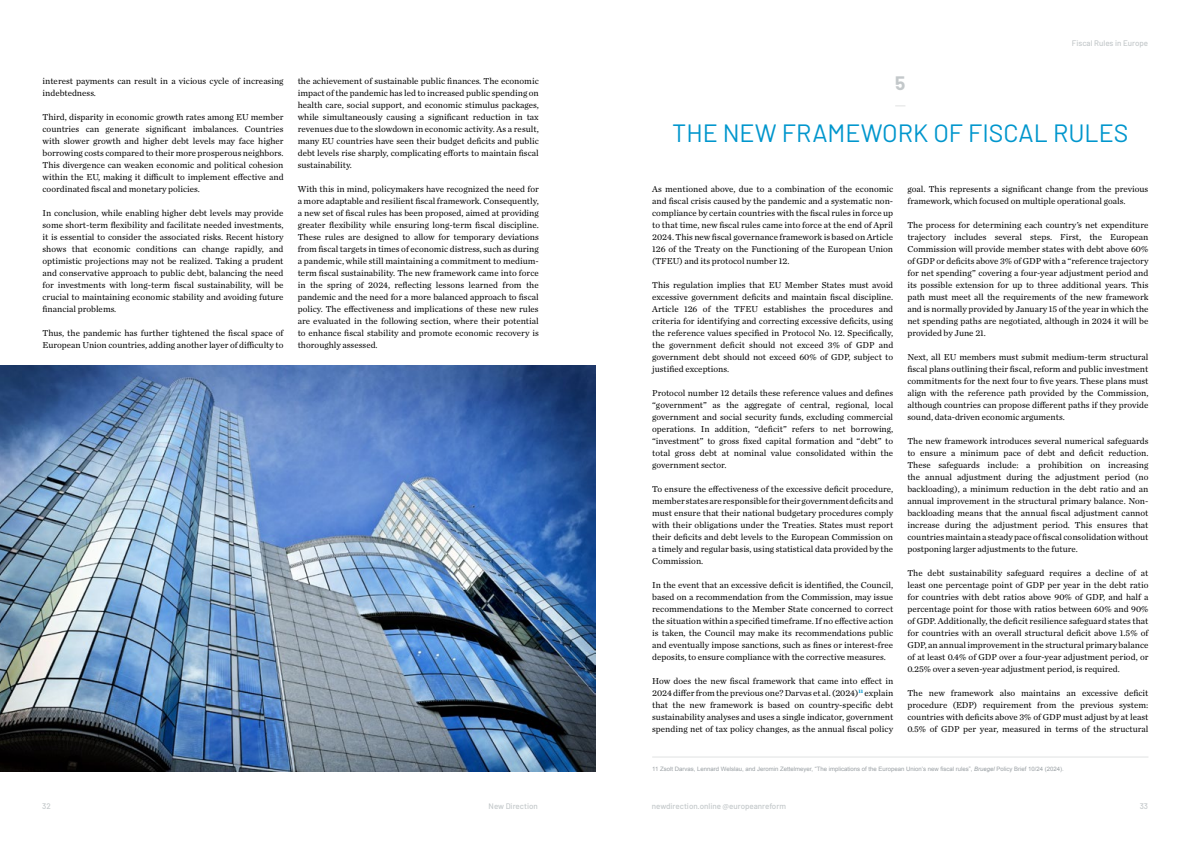
<style>
.page{position:relative;width:1191px;height:842px;background:#fff}
.page>*{position:absolute;margin:0;border:0;box-sizing:border-box;transform-origin:0 0}
.t1{font:25px "Barlow";color:#0096cd}
.t2{font:700 19px "Barlow";color:#c3c8ca}
.t3{font:9px/12px "Chronicle Text G1";color:#000;text-align:justify}
.t4{font:500 8px "Barlow";color:#c3c8ca}
.t5{font:6px "Arial";color:#9aa0a4}
.s1{font-style:italic}
</style>
<div class="page">
<hr style="left:652px;top:757px;width:496px;height:1px;background:#e0e2e2">
<img style="left:0;top:365px;width:595px;height:406px">
<p class="t3" style="left:43px;top:75px;width:242px">interest payments can result in a vicious cycle of increasing indebtedness.</p>
<p class="t3" style="left:43px;top:111px;width:242px">Third, disparity in economic growth rates among EU member countries can generate significant imbalances. Countries with slower growth and higher debt levels may face higher borrowing costs compared to their more prosperous neighbors.<br>This divergence can weaken economic and political cohesion within the EU, making it difficult to implement effective and coordinated fiscal and monetary policies.</p>
<p class="t3" style="left:43px;top:206px;width:242px">In conclusion, while enabling higher debt levels may provide some short-term flexibility and facilitate needed investments, it is essential to consider the associated risks. Recent history shows that economic conditions can change rapidly, and optimistic projections may not be realized. Taking a prudent and conservative approach to public debt, balancing the need for investments with long-term fiscal sustainability, will be crucial to maintaining economic stability and avoiding future financial problems.</p>
<p class="t3" style="left:43px;top:326px;width:242px">Thus, the pandemic has further tightened the fiscal space of<br>European Union countries, adding another layer of difficulty to</p>
<p class="t3" style="left:298px;top:74px;width:242px">the achievement of sustainable public finances. The economic impact of the pandemic has led to increased public spending on health care, social support, and economic stimulus packages, while simultaneously causing a significant reduction in tax revenues due to the slowdown in economic activity. As a result, many EU countries have seen their budget deficits and public debt levels rise sharply, complicating efforts to maintain fiscal sustainability.</p>
<p class="t3" style="left:298px;top:182px;width:242px">With this in mind, policymakers have recognized the need for a more adaptable and resilient fiscal framework. Consequently, a new set of fiscal rules has been proposed, aimed at providing greater flexibility while ensuring long-term fiscal discipline.<br>These rules are designed to allow for temporary deviations from fiscal targets in times of economic distress, such as during a pandemic, while still maintaining a commitment to medium&shy;term fiscal sustainability. The new framework came into force in the spring of 2024, reflecting lessons learned from the pandemic and the need for a more balanced approach to fiscal policy. The effectiveness and implications of these new rules are evaluated in the following section, where their potential to enhance fiscal stability and promote economic recovery is thoroughly assessed.</p>
<p class="t4" style="left:1072px;top:38px;width:78px">Fiscal Rules in Europe</p>
<h2 class="t2" style="left:895px;top:69px;width:12px">5</h2>
<h1 class="t1" style="left:672px;top:115px;width:458px">THE NEW FRAMEWORK OF FISCAL RULES</h1>
<p class="t3" style="left:652px;top:183px;width:242px">As mentioned above, due to a combination of the economic and fiscal crisis caused by the pandemic and a systematic non&shy;compliance by certain countries with the fiscal rules in force up to that time, new fiscal rules came into force at the end of April 2024. This new fiscal governance framework is based on Article 126 of the Treaty on the Functioning of the European Union (TFEU) and its protocol number 12.</p>
<p class="t3" style="left:652px;top:278px;width:242px">This regulation implies that EU Member States must avoid excessive government deficits and maintain fiscal discipline.<br>Article 126 of the TFEU establishes the procedures and criteria for identifying and correcting excessive deficits, using the reference values specified in Protocol No. 12. Specifically, the government deficit should not exceed 3% of GDP and government debt should not exceed 60% of GDP, subject to justified exceptions.</p>
<p class="t3" style="left:652px;top:386px;width:242px">Protocol number 12 details these reference values and defines “government” as the aggregate of central, regional, local government and social security funds, excluding commercial operations. In addition, “deficit” refers to net borrowing, “investment” to gross fixed capital formation and “debt” to total gross debt at nominal value consolidated within the government sector.</p>
<p class="t3" style="left:652px;top:482px;width:242px">To ensure the effectiveness of the excessive deficit procedure, member states are responsible for their government deficits and must ensure that their national budgetary procedures comply with their obligations under the Treaties. States must report their deficits and debt levels to the European Commission on a timely and regular basis, using statistical data provided by the Commission.</p>
<p class="t3" style="left:652px;top:578px;width:242px">In the event that an excessive deficit is identified, the Council, based on a recommendation from the Commission, may issue recommendations to the Member State concerned to correct the situation within a specified timeframe. If no effective action is taken, the Council may make its recommendations public and eventually impose sanctions, such as fines or interest-free deposits, to ensure compliance with the corrective measures.</p>
<p class="t3" style="left:652px;top:674px;width:242px">How does the new fiscal framework that came into effect in 2024 differ from the previous one? Darvas et al. (2024)<sup>11</sup> explain that the new framework is based on country-specific debt sustainability analyses and uses a single indicator, government spending net of tax policy changes, as the annual fiscal policy</p>
<p class="t3" style="left:907px;top:182px;width:242px">goal. This represents a significant change from the previous framework, which focused on multiple operational goals.</p>
<p class="t3" style="left:907px;top:218px;width:242px">The process for determining each country’s net expenditure trajectory includes several steps. First, the European Commission will provide member states with debt above 60% of GDP or deficits above 3% of GDP with a “reference trajectory for net spending” covering a four-year adjustment period and its possible extension for up to three additional years. This path must meet all the requirements of the new framework and is normally provided by January 15 of the year in which the net spending paths are negotiated, although in 2024 it will be provided by June 21.</p>
<p class="t3" style="left:907px;top:350px;width:242px">Next, all EU members must submit medium-term structural fiscal plans outlining their fiscal, reform and public investment commitments for the next four to five years. These plans must align with the reference path provided by the Commission, although countries can propose different paths if they provide sound, data-driven economic arguments.</p>
<p class="t3" style="left:907px;top:434px;width:242px">The new framework introduces several numerical safeguards to ensure a minimum pace of debt and deficit reduction.<br>These safeguards include: a prohibition on increasing the annual adjustment during the adjustment period (no backloading), a minimum reduction in the debt ratio and an annual improvement in the structural primary balance. Non&shy;backloading means that the annual fiscal adjustment cannot increase during the adjustment period. This ensures that countries maintain a steady pace of fiscal consolidation without postponing larger adjustments to the future.</p>
<p class="t3" style="left:907px;top:566px;width:242px">The debt sustainability safeguard requires a decline of at least one percentage point of GDP per year in the debt ratio for countries with debt ratios above 90% of GDP, and half a percentage point for those with ratios between 60% and 90% of GDP. Additionally, the deficit resilience safeguard states that for countries with an overall structural deficit above 1.5% of GDP, an annual improvement in the structural primary balance of at least 0.4% of GDP over a four-year adjustment period, or 0.25% over a seven-year adjustment period, is required.</p>
<p class="t3" style="left:907px;top:686px;width:242px">The new framework also maintains an excessive deficit procedure (EDP) requirement from the previous system: countries with deficits above 3% of GDP must adjust by at least 0.5% of GDP per year, measured in terms of the structural</p>
<p class="t5" style="left:652px;top:765px;width:413px">11 Zsolt Darvas, Lennard Welslau, and Jeromin Zettelmeyer, “The implications of the European Union’s new fiscal rules”, <span class="s1">Bruegel</span> Policy Brief 10/24 (2024).</p>
<p class="t4" style="left:42px;top:800px;width:10px">32</p>
<p class="t4" style="left:488px;top:800px;width:51px">New Direction</p>
<p class="t4" style="left:652px;top:800px;width:136px">newdirection.online @europeanreform</p>
<p class="t4" style="left:1139px;top:800px;width:10px">33</p>
</div>
